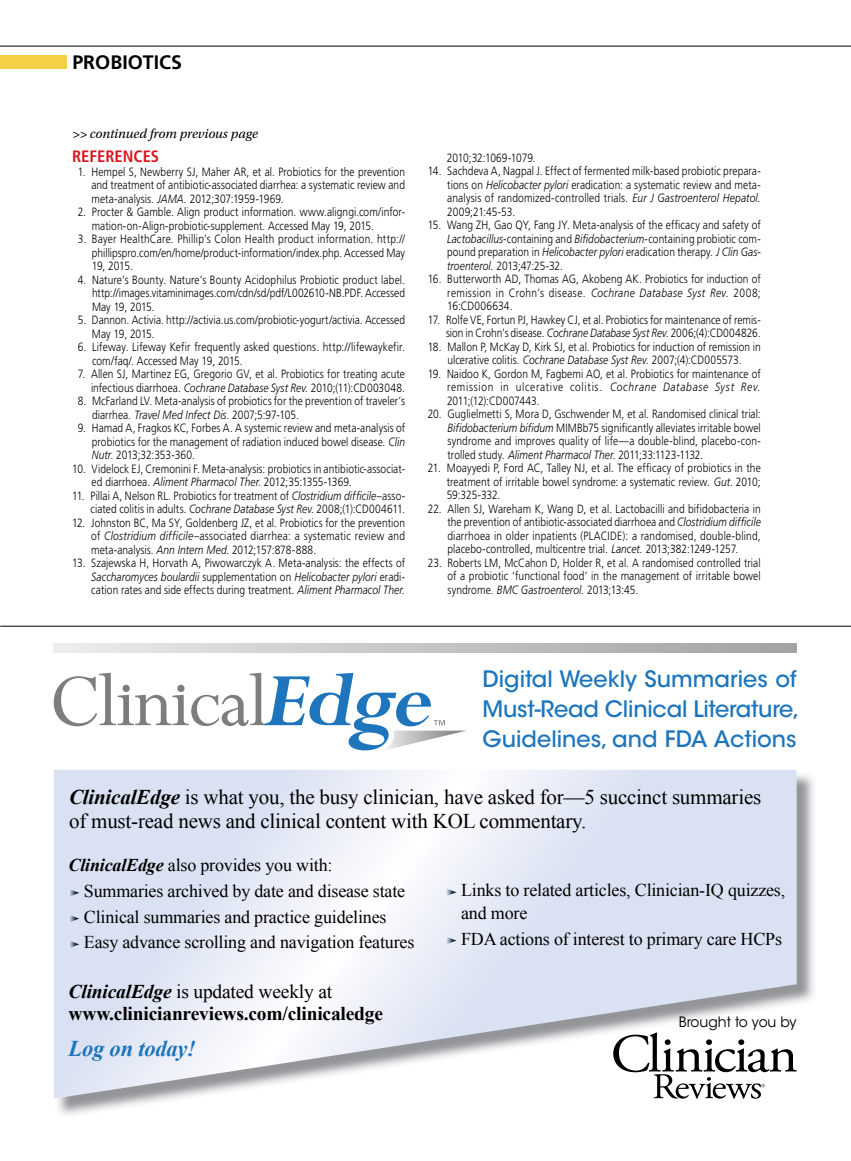
<style>
.page{position:relative;width:851px;height:1161px;background:#fff}
.page>*{position:absolute;margin:0;border:0;box-sizing:border-box;transform-origin:0 0}
.t1{font:500 22.5px/30px "ITC Avant Garde Std";color:#1c75bc}
.t2{font:italic 700 22.5px "Times New Roman";letter-spacing:-.01em;color:#1c75bc}
.t3{font:21px/24px "Times New Roman";letter-spacing:-.01em;color:#000}
.t4{font:700 19.5px/22.5px "Times New Roman";letter-spacing:-.01em;color:#000}
.t5{font:700 19.5px "Frutiger LT Std";color:#000}
.t6{font:18px/25.8px "Times New Roman";letter-spacing:-.01em;color:#000}
.t7{font:700 condensed 16.5px "Frutiger LT Std";color:#d71920}
.t8{font:14.25px "ITC Avant Garde Std";color:#000}
.t9{font:italic 13.5px "Utopia Std";color:#000}
.t10{font:300 12px/13.5px "Frutiger LT Std";letter-spacing:.005em;color:#000;text-align:justify;scale:.85 1}
.t11{font:300 12px "Frutiger LT Std";letter-spacing:-.015em;color:#000;scale:.85 1}
.s1{font-style:italic}
.s2{font-weight:700;font-style:italic}
.s3{font-weight:400}
</style>
<div class="page">
<hr style="left:0;top:46px;width:850px;height:1px;background:#000">
<div style="left:0;top:55px;width:66px;height:14px;background:#f4d044"></div>
<svg style="left:54px;top:673px;width:412px;height:77px"></svg>
<img style="left:58px;top:772px;width:756px;height:343px">
<svg style="left:54px;top:770px;width:742px;height:329px"></svg>
<svg style="left:613px;top:1033px;width:183px;height:66px"></svg>
<svg style="left:54px;top:644px;width:742px;height:8px;background:#c7c5c5"></svg>
<svg style="left:69px;top:889px;width:10px;height:8px"></svg>
<hr style="left:0;top:626px;width:850px;height:1px;background:#000">
<svg style="left:69px;top:915px;width:20px;height:9px"></svg>
<svg style="left:69px;top:940px;width:20px;height:9px"></svg>
<svg style="left:446px;top:888px;width:20px;height:9px"></svg>
<svg style="left:446px;top:937px;width:20px;height:9px"></svg>
<h3 class="t5" style="left:72px;top:51px;width:111px">PROBIOTICS</h3>
<p class="t9" style="left:72px;top:127px;width:187px">&gt;&gt; continued from previous page</p>
<h3 class="t7" style="left:72px;top:146px;width:89px">REFERENCES</h3>
<p class="t10" style="left:91px;top:165px;width:370px;text-indent:-14px">1. Hempel S, Newberry SJ, Maher AR, et al. Probiotics for the prevention and treatment of antibiotic-associated diarrhea: a systematic review and meta-analysis. <span class="s1">JAMA.</span> 2012;307:1959-1969.</p>
<p class="t10" style="left:92px;top:205px;width:370px;text-indent:-14px">2. Procter &amp; Gamble. Align product information. www.aligngi.com/infor&shy;mation-on-Align-probiotic-supplement. Accessed May 19, 2015.</p>
<p class="t10" style="left:92px;top:232px;width:370px;text-indent:-14px">3. Bayer HealthCare. Phillip’s Colon Health product information. http:// phillipspro.com/en/home/product-information/index.php. Accessed May 19, 2015.</p>
<p class="t10" style="left:92px;top:273px;width:370px;text-indent:-14px">4. Nature’s Bounty. Nature’s Bounty Acidophilus Probiotic product label. http://images.vitaminimages.com/cdn/sd/pdf/L002610-NB.PDF. Accessed May 19, 2015.</p>
<p class="t10" style="left:92px;top:313px;width:370px;text-indent:-14px">5. Dannon. Activia. http://activia.us.com/probiotic-yogurt/activia. Accessed<br>May 19, 2015.</p>
<p class="t10" style="left:92px;top:340px;width:370px;text-indent:-14px">6. Lifeway. Lifeway Kefir frequently asked questions. http://lifewaykefir. com/faq/. Accessed May 19, 2015.</p>
<p class="t10" style="left:78px;top:367px;width:386px;text-align:right">7. Allen SJ, Martinez EG, Gregorio GV, et al. Probiotics for treating acute infectious diarrhoea. <span class="s1">Cochrane Database Syst Rev.</span> 2010;(11):CD003048.</p>
<p class="t10" style="left:92px;top:394px;width:370px;text-indent:-14px">8. McFarland LV. Meta-analysis of probiotics for the prevention of traveler’s diarrhea. <span class="s1">Travel Med Infect Dis</span>. 2007;5:97-105.</p>
<p class="t10" style="left:92px;top:421px;width:370px;text-indent:-14px">9. Hamad A, Fragkos KC, Forbes A. A systemic review and meta-analysis of probiotics for the management of radiation induced bowel disease. <span class="s1">Clin Nutr</span>. 2013;32:353-360.</p>
<p class="t10" style="left:92px;top:462px;width:370px;text-indent:-20px">10. Videlock EJ, Cremonini F. Meta-analysis: probiotics in antibiotic-associat&shy;ed diarrhoea. <span class="s1">Aliment Pharmacol Ther</span>. 2012;35:1355-1369.</p>
<p class="t10" style="left:72px;top:489px;width:393px;text-align:right">11. Pillai A, Nelson RL. Probiotics for treatment of <span class="s1">Clostridium difficile</span>–asso&shy;ciated colitis in adults. <span class="s1">Cochrane Database Syst Rev</span>. 2008;(1):CD004611.</p>
<p class="t10" style="left:91px;top:516px;width:371px;text-indent:-19px">12. Johnston BC, Ma SY, Goldenberg JZ, et al. Probiotics for the prevention of <span class="s1">Clostridium difficile</span>–associated diarrhea: a systematic review and meta-analysis. <span class="s1">Ann Intern Med</span>. 2012;157:878-888.</p>
<p class="t10" style="left:91px;top:556px;width:371px;text-indent:-19px">13. Szajewska H, Horvath A, Piwowarczyk A. Meta-analysis: the effects of <span class="s1">Saccharomyces boulardii</span> supplementation on <span class="s1">Helicobacter pylori</span> eradi&shy;cation rates and side effects during treatment. <span class="s1">Aliment Pharmacol Ther.</span></p>
<p class="t11" style="left:447px;top:151px;width:106px">2010;32:1069-1079.</p>
<p class="t10" style="left:447px;top:165px;width:370px;text-indent:-20px">14. Sachdeva A, Nagpal J. Effect of fermented milk-based probiotic prepara&shy;tions on <span class="s1">Helicobacter pylori</span> eradication: a systematic review and meta&shy;analysis of randomized-controlled trials. <span class="s1">Eur J Gastroenterol Hepatol.<br></span>2009;21:45-53.</p>
<p class="t10" style="left:447px;top:219px;width:370px;text-indent:-19px">15. Wang ZH, Gao QY, Fang JY. Meta-analysis of the efficacy and safety of <span class="s1">Lactobacillus</span>-containing and <span class="s1">Bifidobacterium</span>-containing probiotic com&shy;pound preparation in <span class="s1">Helicobacter pylori</span> eradication therapy. <span class="s1">J Clin Gas&shy;troenterol.</span> 2013;47:25-32.</p>
<p class="t10" style="left:447px;top:273px;width:370px;text-indent:-20px">16. Butterworth AD, Thomas AG, Akobeng AK. Probiotics for induction of remission in Crohn’s disease. <span class="s1">Cochrane Database Syst Rev.</span> 2008; 16:CD006634.</p>
<p class="t10" style="left:427px;top:313px;width:393px;text-align:right">17. Rolfe VE, Fortun PJ, Hawkey CJ, et al. Probiotics for maintenance of remis&shy;sion in Crohn’s disease. <span class="s1">Cochrane Database Syst Rev</span>. 2006;(4):CD004826.</p>
<p class="t10" style="left:427px;top:340px;width:393px;text-align:center">18. Mallon P, McKay D, Kirk SJ, et al. Probiotics for induction of remission in ulcerative colitis. <span class="s1">Cochrane Database Syst Rev.</span> 2007;(4):CD005573.</p>
<p class="t10" style="left:447px;top:367px;width:370px;text-indent:-19px">19. Naidoo K, Gordon M, Fagbemi AO, et al. Probiotics for maintenance of remission in ulcerative colitis. <span class="s1">Cochrane Database Syst Rev.<br></span>2011;(12):CD007443.</p>
<p class="t10" style="left:447px;top:408px;width:370px;text-indent:-20px">20. Guglielmetti S, Mora D, Gschwender M, et al. Randomised clinical trial:<br><span class="s1">Bifidobacterium bifidum</span> MIMBb75 significantly alleviates irritable bowel syndrome and improves quality of life—a double-blind, placebo-con&shy;trolled study. <span class="s1">Aliment Pharmacol Ther</span>. 2011;33:1123-1132.</p>
<p class="t10" style="left:446px;top:462px;width:371px;text-indent:-19px">21. Moayyedi P, Ford AC, Talley NJ, et al. The efficacy of probiotics in the treatment of irritable bowel syndrome: a systematic review. <span class="s1">Gut</span>. 2010; 59:325-332.</p>
<p class="t10" style="left:447px;top:502px;width:370px;text-indent:-20px">22. Allen SJ, Wareham K, Wang D, et al. Lactobacilli and bifidobacteria in the prevention of antibiotic-associated diarrhoea and <span class="s1">Clostridium difficile </span>diarrhoea in older inpatients (PLACIDE): a randomised, double-blind, placebo-controlled, multicentre trial. <span class="s1">Lancet.</span> 2013;382:1249-1257.</p>
<p class="t10" style="left:447px;top:556px;width:370px;text-indent:-20px">23. Roberts LM, McCahon D, Holder R, et al. A randomised controlled trial of a probiotic ‘functional food’ in the management of irritable bowel syndrome. <span class="s1">BMC Gastroenterol.</span> 2013;13:45.</p>
<h1 class="t1" style="left:482px;top:664px;width:318px">Digital Weekly Summaries of<br>Must-Read Clinical Literature,<br>Guidelines, and FDA Actions</h1>
<h2 class="t3" style="left:69px;top:784px;width:693px"><span class="s2">ClinicalEdge</span> is what you, the busy clinician, have asked for—5 succinct summaries of must-read news and clinical content with KOL commentary.</h2>
<h3 class="t6" style="left:84px;top:852px;width:332px;text-indent:-15px"><span class="s2">ClinicalEdge</span> also provides you with:<br>Summaries archived by date and disease state Clinical summaries and practice guidelines Easy advance scrolling and navigation features</h3>
<h3 class="t4" style="left:69px;top:980px;width:316px"><span class="s1">ClinicalEdge</span> <span class="s3">is updated weekly at </span>www.clinicianreviews.com/clinicaledge</h3>
<h1 class="t2" style="left:69px;top:1033px;width:129px">Log on today!</h1>
<h3 class="t6" style="left:461px;top:879px;width:325px;line-height:22.5px">Links to related articles, Clinician-IQ quizzes, and more</h3>
<h3 class="t6" style="left:461px;top:925px;width:322px">FDA actions of interest to primary care HCPs</h3>
<p class="t8" style="left:678px;top:1013px;width:119px">Brought to you by</p>
</div>
